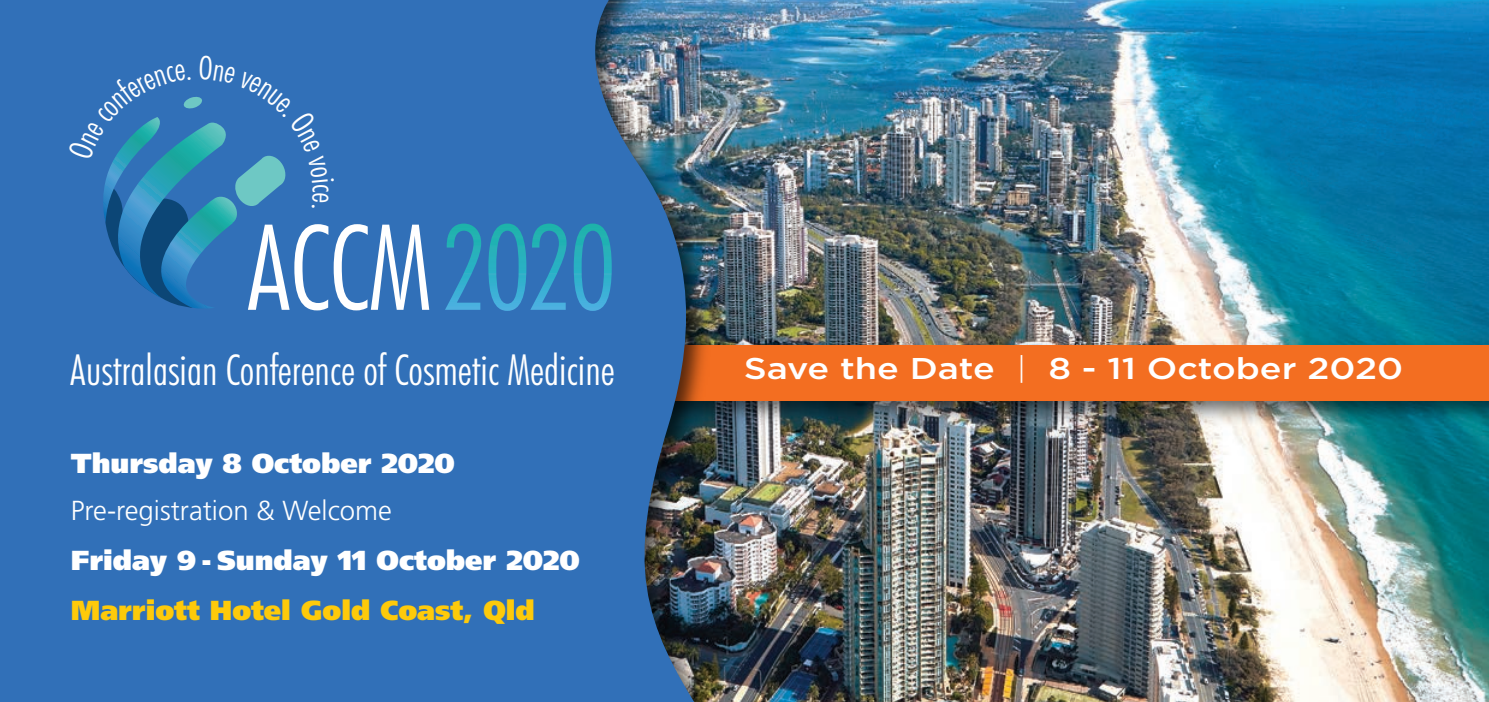
<style>
.page{position:relative;width:1489px;height:702px;background:#fff}
.page>*{position:absolute;margin:0;border:0;box-sizing:border-box;transform-origin:0 0}
.t1{font:300 condensed 43px "Futura BT";color:#fff}
.t2{font:500 30px "Gotham";color:#fff;scale:1.2 1}
.t3{font:900 27.5px "Frutiger";color:#fff}
.t4{font:900 27.5px "Frutiger";color:#feca0a}
.t5{font:300 27.5px "Frutiger";color:#fff}
.s1{font-weight:300}
</style>
<div class="page">
<img style="left:794px;top:0;width:694px;height:702px">
<img style="left:794px;top:334px;width:694px;height:98px">
<div style="left:652px;top:345px;width:836px;height:56px;background:#f36e21"></div>
<img style="left:774px;top:0;width:20px;height:702px">
<img style="left:0;top:0;width:774px;height:702px">
<img style="left:445px;top:223px;width:36px;height:87px">
<img style="left:488px;top:223px;width:38px;height:88px">
<img style="left:530px;top:223px;width:36px;height:87px">
<img style="left:573px;top:223px;width:38px;height:88px">
<svg style="left:68px;top:55px;width:361px;height:255px;background:#3c7cba"></svg>
<h1 class="t1" style="left:70px;top:344px;width:546px">Australasian Conference of Cosmetic Medicine</h1>
<p class="t3" style="left:71px;top:446px;width:385px">Thursday 8 October 2020</p>
<p class="t5" style="left:71px;top:495px;width:322px">Pre-registration &amp; Welcome</p>
<p class="t3" style="left:71px;top:544px;width:510px">Friday 9 - Sunday 11 October 2020</p>
<p class="t4" style="left:71px;top:594px;width:465px">Marriott Hotel Gold Coast, Qld</p>
<p class="t2" style="left:743px;top:352px;width:551px">Save the Date <span class="s1">|</span> 8 - 11 October 2020</p>
</div>
